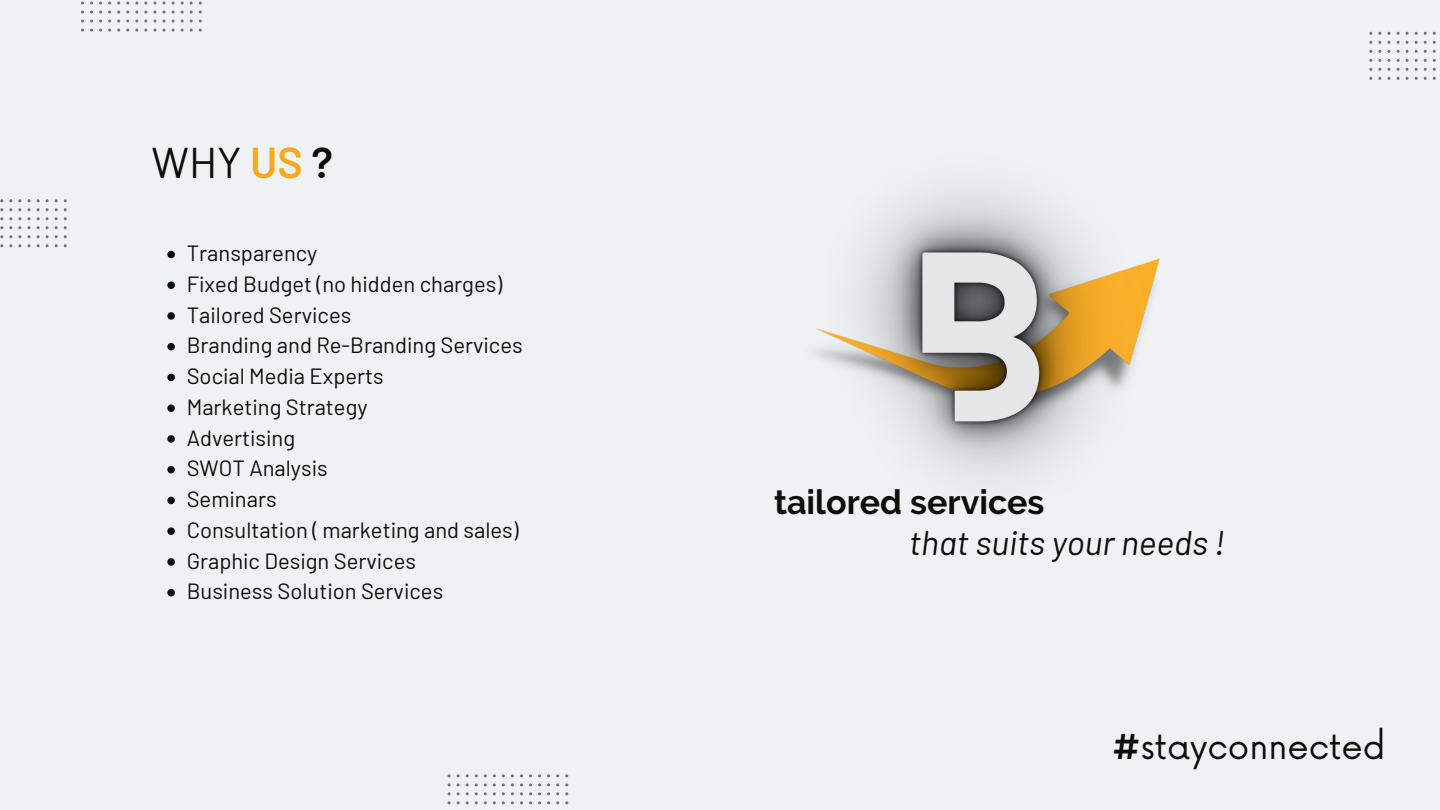
<style>
.page{position:relative;width:1440px;height:810px;background:#eff2f2}
.page>*{position:absolute;margin:0;border:0;box-sizing:border-box;transform-origin:0 0}
.t1{font:43px "Barlow";color:#0e0d0b}
.t2{font:italic 34px "Barlow";color:#0e0d0b}
.t3{font:700 34px "Raleway";color:#0e0d0b}
.t4{font:34px "Now";color:#0e0d0b}
.t5{font:22px/30.8px "Barlow";color:#0e0d0b}
.s1{font-weight:600;color:#f6a91b}
.s2{font-weight:600}
.s3{font-weight:700}
</style>
<div class="page">
<img style="left:814px;top:191px;width:346px;height:288px">
<svg style="left:167px;top:251px;width:8px;height:7px"></svg>
<svg style="left:167px;top:281px;width:8px;height:8px"></svg>
<svg style="left:167px;top:312px;width:8px;height:8px"></svg>
<svg style="left:167px;top:343px;width:8px;height:7px"></svg>
<svg style="left:167px;top:374px;width:8px;height:7px"></svg>
<svg style="left:167px;top:404px;width:8px;height:8px"></svg>
<svg style="left:167px;top:435px;width:8px;height:8px"></svg>
<svg style="left:167px;top:466px;width:8px;height:7px"></svg>
<svg style="left:167px;top:497px;width:8px;height:7px"></svg>
<svg style="left:167px;top:527px;width:8px;height:8px"></svg>
<svg style="left:167px;top:558px;width:8px;height:8px"></svg>
<svg style="left:167px;top:589px;width:8px;height:7px"></svg>
<h1 class="t1" style="left:152px;top:136px;width:183px">WHY <span class="s1">US</span> <span class="s2">?</span></h1>
<p class="t5" style="left:187px;top:237px;width:338px">Transparency<br>Fixed Budget (no hidden charges)<br>Tailored Services<br>Branding and Re-Branding Services<br>Social Media Experts<br>Marketing Strategy<br>Advertising<br>SWOT Analysis<br>Seminars<br>Consultation ( marketing and sales)<br>Graphic Design Services<br>Business Solution Services</p>
<h2 class="t3" style="left:774px;top:482px;width:272px">tailored services</h2>
<h2 class="t2" style="left:909px;top:522px;width:317px">that suits your needs !</h2>
<h2 class="t4" style="left:1112px;top:720px;width:275px"><span class="s3">#</span>stayconnected</h2>
</div>
